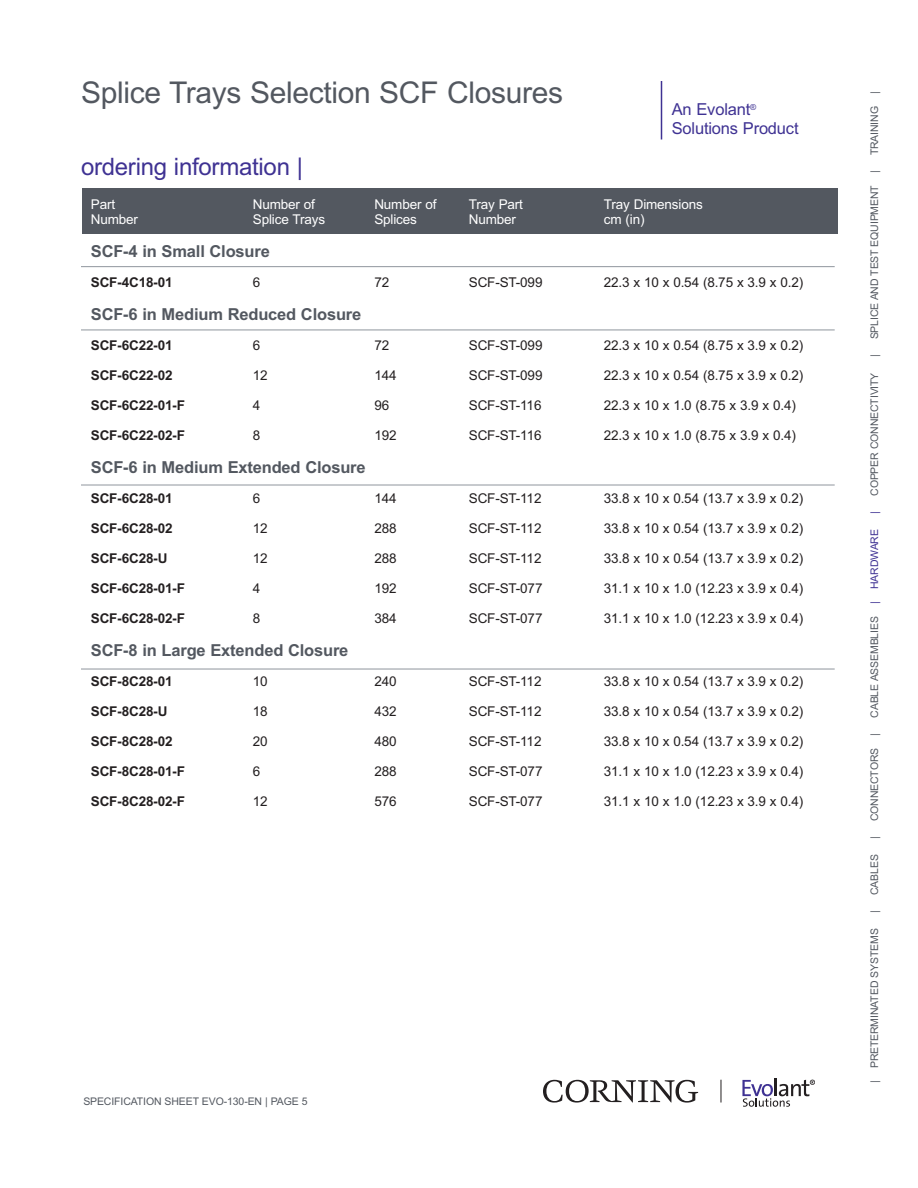
<style>
.page{position:relative;width:918px;height:1188px;background:#fff}
.page>*{position:absolute;margin:0;border:0;box-sizing:border-box;transform-origin:0 0}
.t1{font:30px "Arial";letter-spacing:-.01em;color:#535860}
.t2{font:24px "Arial";letter-spacing:-.01em;color:#3f3293}
.t3{font:700 16.5px "Arial";letter-spacing:-.01em;color:#535860}
.t4{font:16.5px/19.5px "Arial";letter-spacing:-.01em;color:#3f3293}
.t5{font:13.5px "Arial";letter-spacing:-.01em;color:#231f20}
.t6{font:700 13.5px "Arial";letter-spacing:-.01em;color:#231f20}
.t7{font:13.5px "Arial";letter-spacing:-.01em;color:#fff}
.t8{font:10.5px "Arial";letter-spacing:-.015em;color:#535860}
.t9{font:10.5px "Arial";color:#3f3293}
.s1{color:#3f3293}
</style>
<div class="page">
<svg style="left:543px;top:1080px;width:155px;height:23px"></svg>
<svg style="left:742px;top:1079px;width:72px;height:28px"></svg>
<svg style="left:721px;top:1080px;width:1px;height:23px"></svg>
<hr style="left:661px;top:81px;width:1px;height:59px;background:#3f3293">
<div style="left:82px;top:188px;width:756px;height:46px;background:#535860"></div>
<hr style="left:81px;top:485px;width:754px;height:1px;background:#8f959d">
<hr style="left:81px;top:669px;width:754px;height:1px;background:#8f959d">
<hr style="left:81px;top:266px;width:754px;height:1px;background:#8f959d">
<hr style="left:81px;top:330px;width:754px;height:1px;background:#8f959d">
<h1 class="t1" style="left:81px;top:75px;width:484px">Splice Trays Selection SCF Closures</h1>
<p class="t8" style="left:868px;top:94px;width:4px;rotate:-90deg">|</p>
<p class="t4" style="left:672px;top:99px;width:128px">An Evolant<sup>®<br></sup>Solutions Product</p>
<p class="t8" style="left:868px;top:155px;width:51px;rotate:-90deg">TRAINING</p>
<h2 class="t2" style="left:81px;top:153px;width:224px">ordering information |</h2>
<p class="t7" style="left:91px;top:196px;width:26px">Part</p>
<p class="t7" style="left:253px;top:196px;width:64px">Number of</p>
<p class="t7" style="left:374px;top:196px;width:64px">Number of</p>
<p class="t7" style="left:469px;top:196px;width:56px">Tray Part</p>
<p class="t7" style="left:604px;top:196px;width:101px">Tray Dimensions</p>
<p class="t7" style="left:91px;top:211px;width:49px">Number</p>
<p class="t7" style="left:253px;top:211px;width:74px">Splice Trays</p>
<p class="t7" style="left:374px;top:211px;width:44px">Splices</p>
<p class="t7" style="left:469px;top:211px;width:49px">Number</p>
<p class="t7" style="left:604px;top:211px;width:42px">cm (in)</p>
<p class="t3" style="left:91px;top:241px;width:181px">SCF-4 in Small Closure</p>
<p class="t6" style="left:91px;top:274px;width:83px">SCF-4C18-01</p>
<p class="t5" style="left:253px;top:274px;width:9px">6</p>
<p class="t5" style="left:374px;top:274px;width:16px">72</p>
<p class="t5" style="left:469px;top:274px;width:75px">SCF-ST-099</p>
<p class="t5" style="left:604px;top:274px;width:201px">22.3 x 10 x 0.54 (8.75 x 3.9 x 0.2)</p>
<p class="t3" style="left:91px;top:304px;width:272px">SCF-6 in Medium Reduced Closure</p>
<p class="t6" style="left:91px;top:337px;width:83px">SCF-6C22-01</p>
<p class="t5" style="left:253px;top:337px;width:9px">6</p>
<p class="t5" style="left:374px;top:337px;width:16px">72</p>
<p class="t5" style="left:469px;top:337px;width:75px">SCF-ST-099</p>
<p class="t5" style="left:604px;top:337px;width:201px">22.3 x 10 x 0.54 (8.75 x 3.9 x 0.2)</p>
<p class="t6" style="left:91px;top:367px;width:83px">SCF-6C22-02</p>
<p class="t5" style="left:253px;top:367px;width:16px">12</p>
<p class="t5" style="left:374px;top:367px;width:24px">144</p>
<p class="t5" style="left:469px;top:367px;width:75px">SCF-ST-099</p>
<p class="t5" style="left:604px;top:367px;width:201px">22.3 x 10 x 0.54 (8.75 x 3.9 x 0.2)</p>
<p class="t6" style="left:91px;top:397px;width:96px">SCF-6C22-01-F</p>
<p class="t5" style="left:253px;top:397px;width:9px">4</p>
<p class="t5" style="left:374px;top:397px;width:16px">96</p>
<p class="t5" style="left:469px;top:397px;width:74px">SCF-ST-116</p>
<p class="t5" style="left:604px;top:397px;width:194px">22.3 x 10 x 1.0 (8.75 x 3.9 x 0.4)</p>
<p class="t6" style="left:91px;top:427px;width:96px">SCF-6C22-02-F</p>
<p class="t5" style="left:253px;top:427px;width:9px">8</p>
<p class="t5" style="left:374px;top:427px;width:24px">192</p>
<p class="t5" style="left:469px;top:427px;width:74px">SCF-ST-116</p>
<p class="t5" style="left:604px;top:427px;width:194px">22.3 x 10 x 1.0 (8.75 x 3.9 x 0.4)</p>
<p class="t3" style="left:91px;top:457px;width:276px">SCF-6 in Medium Extended Closure</p>
<p class="t6" style="left:91px;top:490px;width:83px">SCF-6C28-01</p>
<p class="t5" style="left:253px;top:490px;width:9px">6</p>
<p class="t5" style="left:374px;top:490px;width:24px">144</p>
<p class="t5" style="left:469px;top:490px;width:74px">SCF-ST-112</p>
<p class="t5" style="left:604px;top:490px;width:201px">33.8 x 10 x 0.54 (13.7 x 3.9 x 0.2)</p>
<p class="t6" style="left:91px;top:520px;width:83px">SCF-6C28-02</p>
<p class="t5" style="left:253px;top:520px;width:16px">12</p>
<p class="t5" style="left:374px;top:520px;width:24px">288</p>
<p class="t5" style="left:469px;top:520px;width:74px">SCF-ST-112</p>
<p class="t5" style="left:604px;top:520px;width:201px">33.8 x 10 x 0.54 (13.7 x 3.9 x 0.2)</p>
<p class="t6" style="left:91px;top:550px;width:78px">SCF-6C28-U</p>
<p class="t5" style="left:253px;top:550px;width:16px">12</p>
<p class="t5" style="left:374px;top:550px;width:24px">288</p>
<p class="t5" style="left:469px;top:550px;width:74px">SCF-ST-112</p>
<p class="t5" style="left:604px;top:550px;width:201px">33.8 x 10 x 0.54 (13.7 x 3.9 x 0.2)</p>
<p class="t6" style="left:91px;top:580px;width:96px">SCF-6C28-01-F</p>
<p class="t5" style="left:253px;top:580px;width:9px">4</p>
<p class="t5" style="left:374px;top:580px;width:24px">192</p>
<p class="t5" style="left:469px;top:580px;width:75px">SCF-ST-077</p>
<p class="t5" style="left:604px;top:580px;width:201px">31.1 x 10 x 1.0 (12.23 x 3.9 x 0.4)</p>
<p class="t6" style="left:91px;top:610px;width:96px">SCF-6C28-02-F</p>
<p class="t5" style="left:253px;top:610px;width:9px">8</p>
<p class="t5" style="left:374px;top:610px;width:24px">384</p>
<p class="t5" style="left:469px;top:610px;width:75px">SCF-ST-077</p>
<p class="t5" style="left:604px;top:610px;width:201px">31.1 x 10 x 1.0 (12.23 x 3.9 x 0.4)</p>
<p class="t3" style="left:91px;top:640px;width:259px">SCF-8 in Large Extended Closure</p>
<p class="t6" style="left:91px;top:673px;width:83px">SCF-8C28-01</p>
<p class="t5" style="left:253px;top:673px;width:16px">10</p>
<p class="t5" style="left:374px;top:673px;width:24px">240</p>
<p class="t5" style="left:469px;top:673px;width:74px">SCF-ST-112</p>
<p class="t5" style="left:604px;top:673px;width:201px">33.8 x 10 x 0.54 (13.7 x 3.9 x 0.2)</p>
<p class="t6" style="left:91px;top:703px;width:78px">SCF-8C28-U</p>
<p class="t5" style="left:253px;top:703px;width:16px">18</p>
<p class="t5" style="left:374px;top:703px;width:24px">432</p>
<p class="t5" style="left:469px;top:703px;width:74px">SCF-ST-112</p>
<p class="t5" style="left:604px;top:703px;width:201px">33.8 x 10 x 0.54 (13.7 x 3.9 x 0.2)</p>
<p class="t6" style="left:91px;top:733px;width:83px">SCF-8C28-02</p>
<p class="t5" style="left:253px;top:733px;width:16px">20</p>
<p class="t5" style="left:374px;top:733px;width:24px">480</p>
<p class="t5" style="left:469px;top:733px;width:74px">SCF-ST-112</p>
<p class="t5" style="left:604px;top:733px;width:201px">33.8 x 10 x 0.54 (13.7 x 3.9 x 0.2)</p>
<p class="t6" style="left:91px;top:763px;width:96px">SCF-8C28-01-F</p>
<p class="t5" style="left:253px;top:763px;width:9px">6</p>
<p class="t5" style="left:374px;top:763px;width:24px">288</p>
<p class="t5" style="left:469px;top:763px;width:75px">SCF-ST-077</p>
<p class="t5" style="left:604px;top:763px;width:201px">31.1 x 10 x 1.0 (12.23 x 3.9 x 0.4)</p>
<p class="t6" style="left:91px;top:793px;width:96px">SCF-8C28-02-F</p>
<p class="t5" style="left:253px;top:793px;width:16px">12</p>
<p class="t5" style="left:374px;top:793px;width:24px">576</p>
<p class="t5" style="left:469px;top:793px;width:75px">SCF-ST-077</p>
<p class="t5" style="left:604px;top:793px;width:201px">31.1 x 10 x 1.0 (12.23 x 3.9 x 0.4)</p>
<p class="t8" style="left:83px;top:1096px;width:226px">SPECIFICATION SHEET EVO-130-EN | PAGE 5</p>
<p class="t8" style="left:868px;top:339px;width:171px;rotate:-90deg">SPLICE AND TEST EQUIPMENT |</p>
<p class="t8" style="left:868px;top:357px;width:4px;rotate:-90deg">|</p>
<p class="t8" style="left:868px;top:496px;width:125px;rotate:-90deg">COPPER CONNECTIVITY</p>
<p class="t9" style="left:868px;top:514px;width:4px;rotate:-90deg">|</p>
<p class="t8" style="left:868px;top:718px;width:190px;rotate:-90deg">CABLE ASSEMBLIES <span class="s1">| HARDWARE</span></p>
<p class="t8" style="left:868px;top:821px;width:90px;rotate:-90deg">CONNECTORS |</p>
<p class="t8" style="left:868px;top:839px;width:4px;rotate:-90deg">|</p>
<p class="t8" style="left:868px;top:895px;width:42px;rotate:-90deg">CABLES</p>
<p class="t8" style="left:868px;top:913px;width:4px;rotate:-90deg">|</p>
<p class="t8" style="left:868px;top:1083px;width:156px;rotate:-90deg">| PRETERMINATED SYSTEMS</p>
</div>
